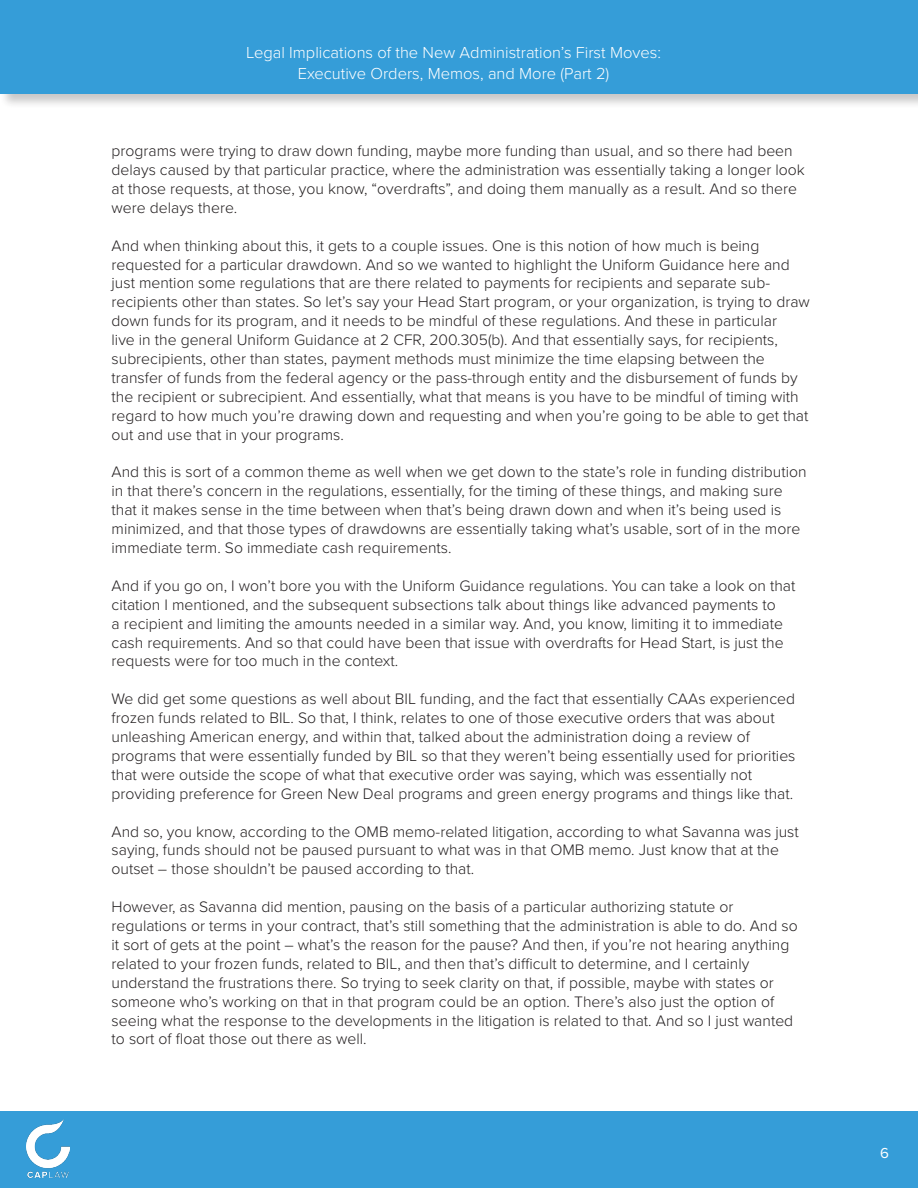
<style>
.page{position:relative;width:918px;height:1188px;background:#fff}
.page>*{position:absolute;margin:0;border:0;box-sizing:border-box;transform-origin:0 0}
.t1{font:300 16.5px/21px "Proxima Nova";color:#fff;text-align:center}
.t2{font:300 15.75px/18.9px "Proxima Nova";color:#231f20}
.t3{font:15px "Proxima Nova";color:#fff}
</style>
<div class="page">
<div style="left:0;top:1112px;width:918px;height:76px;background:#359dd8"></div>
<img style="left:26px;top:1119px;width:44px;height:60px">
<div style="left:0;top:0;width:918px;height:109px;background:#231f20;opacity:.25"></div>
<div style="left:0;top:0;width:918px;height:94px;background:#359dd8"></div>
<p class="t1" style="left:246px;top:41px;width:416px">Legal Implications of the New Administration’s First Moves:<br>Executive Orders, Memos, and More (Part 2)</p>
<p class="t2" style="left:112px;top:141px;width:695px">programs were trying to draw down funding, maybe more funding than usual, and so there had been delays caused by that particular practice, where the administration was essentially taking a longer look at those requests, at those, you know, “overdrafts”, and doing them manually as a result. And so there were delays there.</p>
<p class="t2" style="left:112px;top:235px;width:700px">And when thinking about this, it gets to a couple issues. One is this notion of how much is being requested for a particular drawdown. And so we wanted to highlight the Uniform Guidance here and just mention some regulations that are there related to payments for recipients and separate sub&shy;recipients other than states. So let’s say your Head Start program, or your organization, is trying to draw down funds for its program, and it needs to be mindful of these regulations. And these in particular<br>live in the general Uniform Guidance at 2 CFR, 200.305(b). And that essentially says, for recipients, subrecipients, other than states, payment methods must minimize the time elapsing between the transfer of funds from the federal agency or the pass-through entity and the disbursement of funds by the recipient or subrecipient. And essentially, what that means is you have to be mindful of timing with regard to how much you’re drawing down and requesting and when you’re going to be able to get that out and use that in your programs.</p>
<p class="t2" style="left:112px;top:462px;width:696px">And this is sort of a common theme as well when we get down to the state’s role in funding distribution in that there’s concern in the regulations, essentially, for the timing of these things, and making sure that it makes sense in the time between when that’s being drawn down and when it’s being used is minimized, and that those types of drawdowns are essentially taking what’s usable, sort of in the more immediate term. So immediate cash requirements.</p>
<p class="t2" style="left:112px;top:575px;width:685px">And if you go on, I won’t bore you with the Uniform Guidance regulations. You can take a look on that citation I mentioned, and the subsequent subsections talk about things like advanced payments to<br>a recipient and limiting the amounts needed in a similar way. And, you know, limiting it to immediate cash requirements. And so that could have been that issue with overdrafts for Head Start, is just the requests were for too much in the context.</p>
<p class="t2" style="left:112px;top:689px;width:685px">We did get some questions as well about BIL funding, and the fact that essentially CAAs experienced frozen funds related to BIL. So that, I think, relates to one of those executive orders that was about unleashing American energy, and within that, talked about the administration doing a review of programs that were essentially funded by BIL so that they weren’t being essentially used for priorities that were outside the scope of what that executive order was saying, which was essentially not providing preference for Green New Deal programs and green energy programs and things like that.</p>
<p class="t2" style="left:112px;top:821px;width:689px">And so, you know, according to the OMB memo-related litigation, according to what Savanna was just saying, funds should not be paused pursuant to what was in that OMB memo. Just know that at the outset – those shouldn’t be paused according to that.</p>
<p class="t2" style="left:112px;top:897px;width:688px">However, as Savanna did mention, pausing on the basis of a particular authorizing statute or regulations or terms in your contract, that’s still something that the administration is able to do. And so it sort of gets at the point – what’s the reason for the pause? And then, if you’re not hearing anything related to your frozen funds, related to BIL, and then that’s difficult to determine, and I certainly understand the frustrations there. So trying to seek clarity on that, if possible, maybe with states or someone who’s working on that in that program could be an option. There’s also just the option of seeing what the response to the developments in the litigation is related to that. And so I just wanted to sort of float those out there as well.</p>
<p class="t3" style="left:880px;top:1142px;width:10px">6</p>
</div>
